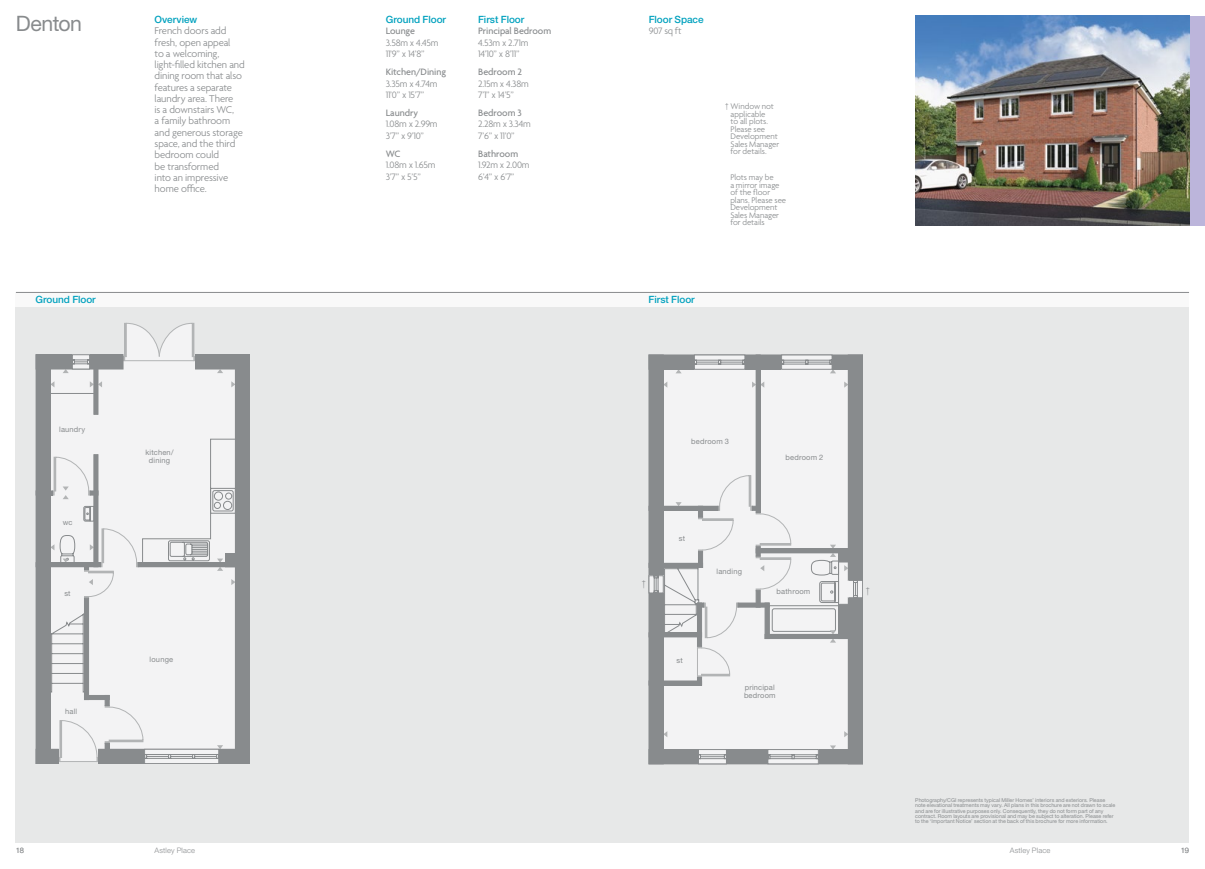
<style>
.page{position:relative;width:1205px;height:869px;background:#fff}
.page>*{position:absolute;margin:0;border:0;box-sizing:border-box;transform-origin:0 0}
.t1{font:21.25px "Helvetica Neue LT Std";letter-spacing:-.025em;color:#888b8d}
.t2{font:300 10.62px/11.2px "Agenda";letter-spacing:-.01em;color:#888b8d}
.t3{font:300 10px/11.2px "Agenda";letter-spacing:-.025em;color:#888b8d}
.t4{font:500 10px "Agenda";letter-spacing:-.005em;color:#888b8d}
.t5{font:500 10px "Helvetica Neue LT Std";letter-spacing:-.005em;color:#00a1be}
.t6{font:300 8.75px/7.5px "Agenda";letter-spacing:-.005em;color:#888b8d}
.t7{font:7.5px/8px "Helvetica Neue";letter-spacing:.025em;color:#888b8d}
.t8{font:300 7.5px "Helvetica Neue LT Std";letter-spacing:.02em;color:#888b8d}
.t9{font:5.25px/5.2px "Helvetica Neue LT Std";color:#888b8d}
</style>
<div class="page">
<div style="left:16px;top:306px;width:1173px;height:536px;background:#e7e8e8"></div>
<div style="left:16px;top:292px;width:1173px;height:14px;background:#f9f9f9"></div>
<hr style="left:16px;top:292px;width:1173px;height:1px;background:#888b8d">
<div style="left:1189px;top:16px;width:16px;height:209px;background:#bcb5db"></div>
<img style="left:915px;top:16px;width:274px;height:209px">
<div style="left:663px;top:369px;width:185px;height:106px;background:#f3f3f4"></div>
<svg style="left:844px;top:381px;width:4px;height:6px"></svg>
<svg style="left:752px;top:381px;width:12px;height:6px"></svg>
<svg style="left:663px;top:381px;width:4px;height:6px"></svg>
<svg style="left:675px;top:369px;width:7px;height:4px"></svg>
<div style="left:649px;top:355px;width:14px;height:408px;background:#888b8d"></div>
<div style="left:848px;top:355px;width:14px;height:225px;background:#888b8d"></div>
<div style="left:848px;top:354px;width:15px;height:226px;border:1px solid #888b8d"></div>
<div style="left:649px;top:355px;width:213px;height:14px;background:#888b8d"></div>
<div style="left:649px;top:354px;width:214px;height:15px;border:1px solid #888b8d"></div>
<div style="left:756px;top:354px;width:4px;height:158px;border:1px solid #888b8d"></div>
<svg style="left:781px;top:354px;width:55px;height:19px"></svg>
<svg style="left:694px;top:354px;width:51px;height:15px"></svg>
<svg style="left:649px;top:475px;width:214px;height:290px"></svg>
<div style="left:51px;top:692px;width:183px;height:56px;background:#f3f3f4"></div>
<svg style="left:58px;top:719px;width:41px;height:42px"></svg>
<div style="left:51px;top:369px;width:184px;height:323px;background:#f3f3f4"></div>
<svg style="left:231px;top:381px;width:4px;height:6px"></svg>
<svg style="left:217px;top:369px;width:6px;height:4px"></svg>
<svg style="left:231px;top:578px;width:4px;height:7px"></svg>
<svg style="left:217px;top:558px;width:6px;height:12px"></svg>
<svg style="left:90px;top:381px;width:12px;height:6px"></svg>
<svg style="left:51px;top:381px;width:3px;height:6px"></svg>
<svg style="left:51px;top:544px;width:3px;height:6px"></svg>
<svg style="left:63px;top:558px;width:6px;height:4px"></svg>
<svg style="left:52px;top:456px;width:39px;height:43px"></svg>
<div style="left:36px;top:354px;width:14px;height:409px;background:#888b8d"></div>
<div style="left:36px;top:354px;width:15px;height:409px;border:1px solid #888b8d"></div>
<div style="left:235px;top:354px;width:15px;height:409px;background:#888b8d"></div>
<div style="left:99px;top:749px;width:151px;height:14px;background:#888b8d"></div>
<div style="left:98px;top:748px;width:152px;height:15px;border:1px solid #888b8d"></div>
<div style="left:36px;top:749px;width:22px;height:14px;background:#888b8d"></div>
<div style="left:195px;top:354px;width:55px;height:15px;background:#888b8d"></div>
<div style="left:36px;top:354px;width:87px;height:15px;background:#888b8d"></div>
<svg style="left:90px;top:490px;width:4px;height:5px"></svg>
<div style="left:36px;top:490px;width:16px;height:5px;background:#888b8d"></div>
<div style="left:138px;top:562px;width:112px;height:4px;border:1px solid #888b8d"></div>
<div style="left:36px;top:562px;width:65px;height:4px;border:1px solid #888b8d"></div>
<hr style="left:105px;top:695px;width:4px;height:10px;background:#888b8d">
<hr style="left:84px;top:695px;width:25px;height:4px;background:#888b8d">
<svg style="left:84px;top:528px;width:54px;height:70px"></svg>
<div style="left:94px;top:454px;width:4px;height:112px;border:1px solid #888b8d"></div>
<div style="left:94px;top:354px;width:4px;height:60px;border:1px solid #888b8d"></div>
<div style="left:84px;top:598px;width:5px;height:101px;background:#888b8d"></div>
<div style="left:225px;top:553px;width:25px;height:13px;background:#888b8d"></div>
<svg style="left:105px;top:705px;width:118px;height:58px"></svg>
<svg style="left:63px;top:322px;width:133px;height:51px"></svg>
<h1 class="t1" style="left:16px;top:11px;width:68px">Denton</h1>
<h3 class="t7" style="left:66px;top:19px;width:8px">st</h3>
<h3 class="t5" style="left:35px;top:293px;width:62px">Ground Floor</h3>
<h3 class="t7" style="left:59px;top:425px;width:28px">laundry</h3>
<h3 class="t7" style="left:63px;top:518px;width:11px">wc</h3>
<h3 class="t7" style="left:64px;top:590px;width:8px">st</h3>
<h3 class="t7" style="left:65px;top:707px;width:14px">hall</h3>
<h3 class="t5" style="left:155px;top:14px;width:44px">Overview</h3>
<p class="t2" style="left:155px;top:26px;width:92px">French doors add fresh, open appeal<br>to a welcoming, light-filled kitchen and dining room that also features a separate laundry area. There<br>is a downstairs WC,<br>a family bathroom and generous storage space, and the third bedroom could<br>be transformed<br>into an impressive home office.</p>
<h3 class="t7" style="left:164px;top:72px;width:35px">bathroom</h3>
<h3 class="t7" style="left:145px;top:449px;width:30px;text-align:center">kitchen/ dining</h3>
<h3 class="t7" style="left:150px;top:655px;width:25px">lounge</h3>
<h3 class="t5" style="left:386px;top:14px;width:62px">Ground Floor</h3>
<h3 class="t4" style="left:386px;top:26px;width:31px">Lounge</h3>
<h3 class="t3" style="left:386px;top:37px;width:54px">3.58m x 4.45m<br>11’9” x 14’8”</h3>
<h3 class="t4" style="left:386px;top:67px;width:62px">Kitchen/Dining</h3>
<h3 class="t3" style="left:386px;top:78px;width:53px">3.35m x 4.74m<br>11’0” x 15’7”</h3>
<h3 class="t4" style="left:386px;top:107px;width:34px">Laundry</h3>
<h3 class="t3" style="left:386px;top:119px;width:53px">1.08m x 2.99m<br>3’7” x 9’10”</h3>
<h3 class="t4" style="left:386px;top:148px;width:16px">WC</h3>
<h3 class="t3" style="left:386px;top:160px;width:51px">1.08m x 1.65m<br>3’7” x 5’5”</h3>
<h3 class="t5" style="left:478px;top:14px;width:48px">First Floor</h3>
<h3 class="t4" style="left:478px;top:26px;width:75px">Principal Bedroom</h3>
<h3 class="t3" style="left:478px;top:37px;width:52px">4.53m x 2.71m<br>14’10” x 8’11”</h3>
<h3 class="t4" style="left:478px;top:67px;width:45px">Bedroom 2</h3>
<h3 class="t3" style="left:478px;top:78px;width:52px">2.15m x 4.38m<br>7’1” x 14’5”</h3>
<h3 class="t4" style="left:478px;top:107px;width:45px">Bedroom 3</h3>
<h3 class="t3" style="left:478px;top:119px;width:54px">2.28m x 3.34m<br>7’6” x 11’0”</h3>
<h3 class="t4" style="left:478px;top:148px;width:42px">Bathroom</h3>
<h3 class="t3" style="left:478px;top:160px;width:53px">1.92m x 2.00m<br>6’4” x 6’7”</h3>
<h3 class="t5" style="left:649px;top:14px;width:56px">Floor Space</h3>
<h3 class="t3" style="left:649px;top:26px;width:34px">907 sq ft</h3>
<h3 class="t6" style="left:730px;top:103px;width:50px;text-indent:-5px">† Window not applicable<br>to all plots.<br>Please see<br>Development<br>Sales Manager for details.</h3>
<h3 class="t6" style="left:730px;top:174px;width:57px">Plots may be<br>a mirror image of the floor plans. Please see<br>Development<br>Sales Manager for details</h3>
<h3 class="t5" style="left:648px;top:293px;width:48px">First Floor</h3>
<h3 class="t3" style="left:642px;top:578px;width:6px">†</h3>
<h3 class="t7" style="left:691px;top:437px;width:39px">bedroom 3</h3>
<h3 class="t7" style="left:679px;top:534px;width:8px">st</h3>
<h3 class="t7" style="left:716px;top:568px;width:27px">landing</h3>
<h3 class="t7" style="left:676px;top:656px;width:8px">st</h3>
<h3 class="t7" style="left:785px;top:454px;width:39px">bedroom 2</h3>
<h3 class="t7" style="left:776px;top:587px;width:35px">bathroom</h3>
<h3 class="t7" style="left:744px;top:684px;width:33px">principal bedroom</h3>
<h3 class="t3" style="left:866px;top:584px;width:6px">†</h3>
<p class="t9" style="left:915px;top:797px;width:201px">Photography/CGI represents typical Miller Homes’ interiors and exteriors. Please note elevational treatments may vary. All plans in this brochure are not drawn to scale and are for illustrative purposes only. Consequently, they do not form part of any contract. Room layouts are provisional and may be subject to alteration. Please refer to the ‘Important Notice’ section at the back of this brochure for more information.</p>
<h3 class="t8" style="left:155px;top:845px;width:42px">Astley Place</h3>
<h3 class="t8" style="left:1010px;top:845px;width:42px">Astley Place</h3>
<h3 class="t8" style="left:16px;top:845px;width:10px">18</h3>
<h3 class="t8" style="left:1181px;top:845px;width:10px">19</h3>
</div>
